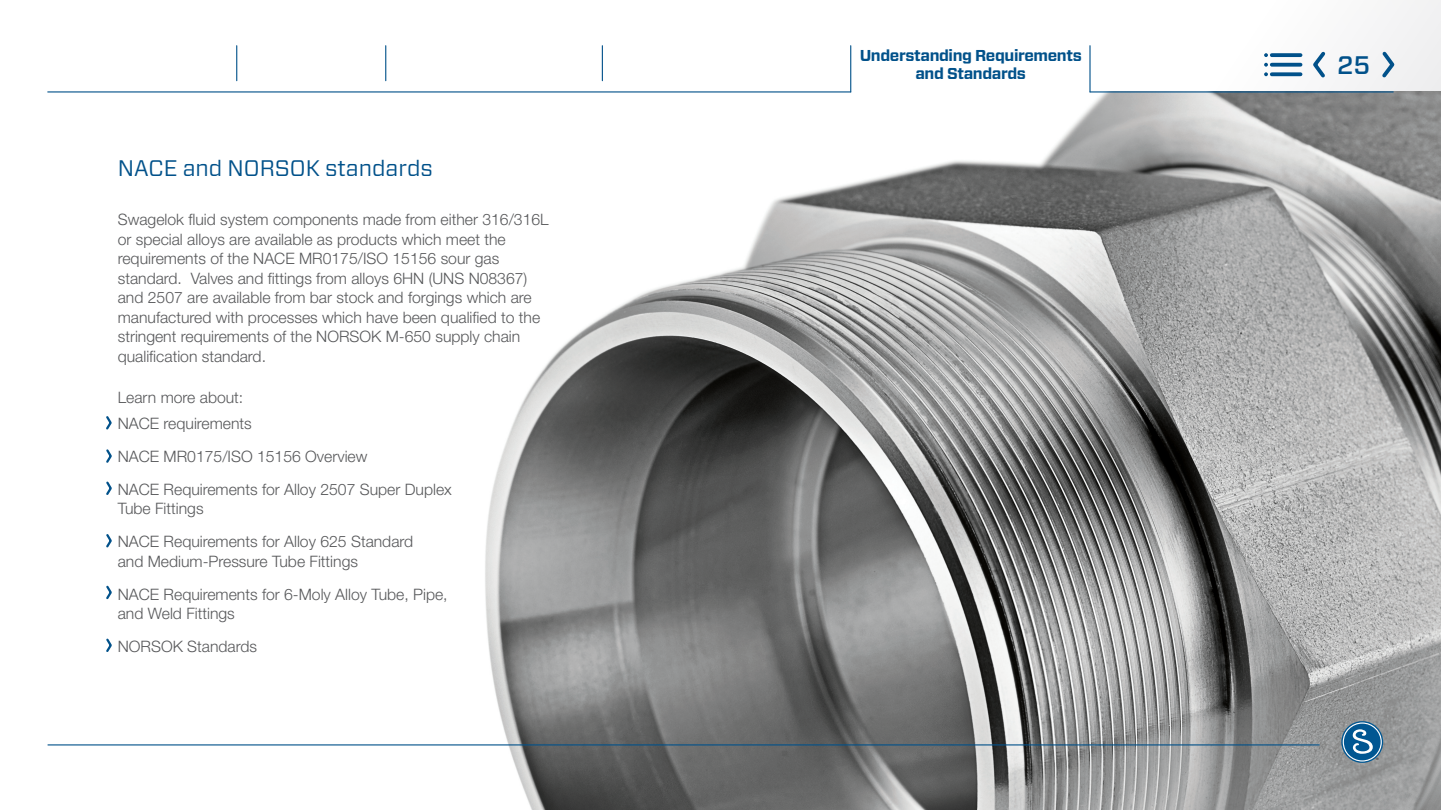
<style>
.page{position:relative;width:1441px;height:810px;background:#fff}
.page>*{position:absolute;margin:0;border:0;box-sizing:border-box;transform-origin:0 0}
.t1{font:500 25.35px "Forza";color:#01518a}
.t2{font:22.5px "Forza";color:#01518a}
.t3{font:300 15.75px/19.5px "Helvetica Neue LT Std";color:#57585a}
.t4{font:700 15.75px/18px "Forza";letter-spacing:-.025em;color:#01518a;text-align:center}
.t5{font:3.38px "Helvetica Neue LT Std";color:#231f20}
</style>
<div class="page">
<img style="left:423px;top:91px;width:1017px;height:719px">
<hr style="left:48px;top:744px;width:1270px;height:1px;background:#01518a">
<svg style="left:1271px;top:53px;width:29px;height:4px"></svg>
<svg style="left:1271px;top:63px;width:29px;height:4px"></svg>
<svg style="left:1271px;top:72px;width:29px;height:4px"></svg>
<svg style="left:1264px;top:53px;width:3px;height:4px"></svg>
<svg style="left:1264px;top:63px;width:3px;height:13px"></svg>
<svg style="left:1313px;top:51px;width:13px;height:27px"></svg>
<svg style="left:1378px;top:48px;width:18px;height:33px"></svg>
<hr style="left:48px;top:91px;width:802px;height:2px;background:#01518a">
<hr style="left:1089px;top:91px;width:303px;height:2px;background:#01518a">
<hr style="left:236px;top:46px;width:1px;height:35px;background:#01518a">
<hr style="left:385px;top:46px;width:1px;height:35px;background:#01518a">
<hr style="left:601px;top:46px;width:2px;height:35px;background:#01518a">
<hr style="left:850px;top:46px;width:1px;height:46px;background:#01518a">
<hr style="left:1089px;top:46px;width:1px;height:46px;background:#01518a">
<svg style="left:1341px;top:722px;width:41px;height:40px"></svg>
<div style="left:1340px;top:721px;width:42px;height:42px;border:1px solid #015792;border-radius:50%"></div>
<div style="left:1343px;top:724px;width:37px;height:36px;background:#015792;border-radius:50%"></div>
<svg style="left:1352px;top:729px;width:20px;height:25px"></svg>
<svg style="left:106px;top:416px;width:6px;height:14px"></svg>
<svg style="left:106px;top:449px;width:6px;height:14px"></svg>
<svg style="left:106px;top:481px;width:6px;height:14px"></svg>
<svg style="left:106px;top:534px;width:6px;height:14px"></svg>
<svg style="left:106px;top:585px;width:6px;height:15px"></svg>
<svg style="left:106px;top:638px;width:6px;height:14px"></svg>
<p class="t2" style="left:118px;top:152px;width:317px">NACE and NORSOK standards</p>
<p class="t3" style="left:118px;top:210px;width:432px">Swagelok fluid system components made from either 316/316L or special alloys are available as products which meet the requirements of the NACE MR0175/ISO 15156 sour gas standard. Valves and fittings from alloys 6HN (UNS N08367) and 2507 are available from bar stock and forgings which are manufactured with processes which have been qualified to the stringent requirements of the NORSOK M-650 supply chain qualification standard.</p>
<p class="t3" style="left:118px;top:387px;width:127px">Learn more about:</p>
<p class="t3" style="left:118px;top:413px;width:135px">NACE requirements</p>
<p class="t3" style="left:118px;top:446px;width:251px">NACE MR0175/ISO 15156 Overview</p>
<p class="t3" style="left:118px;top:479px;width:335px">NACE Requirements for Alloy 2507 Super Duplex<br>Tube Fittings</p>
<p class="t3" style="left:118px;top:532px;width:297px">NACE Requirements for Alloy 625 Standard and Medium-Pressure Tube Fittings</p>
<p class="t3" style="left:118px;top:584px;width:331px">NACE Requirements for 6-Moly Alloy Tube, Pipe, and Weld Fittings</p>
<p class="t3" style="left:118px;top:637px;width:141px">NORSOK Standards</p>
<p class="t4" style="left:859px;top:47px;width:223px">Understanding Requirements and Standards</p>
<p class="t1" style="left:1336px;top:48px;width:34px">25</p>
<p class="t5" style="left:1375px;top:757px;width:4px">®</p>
</div>
